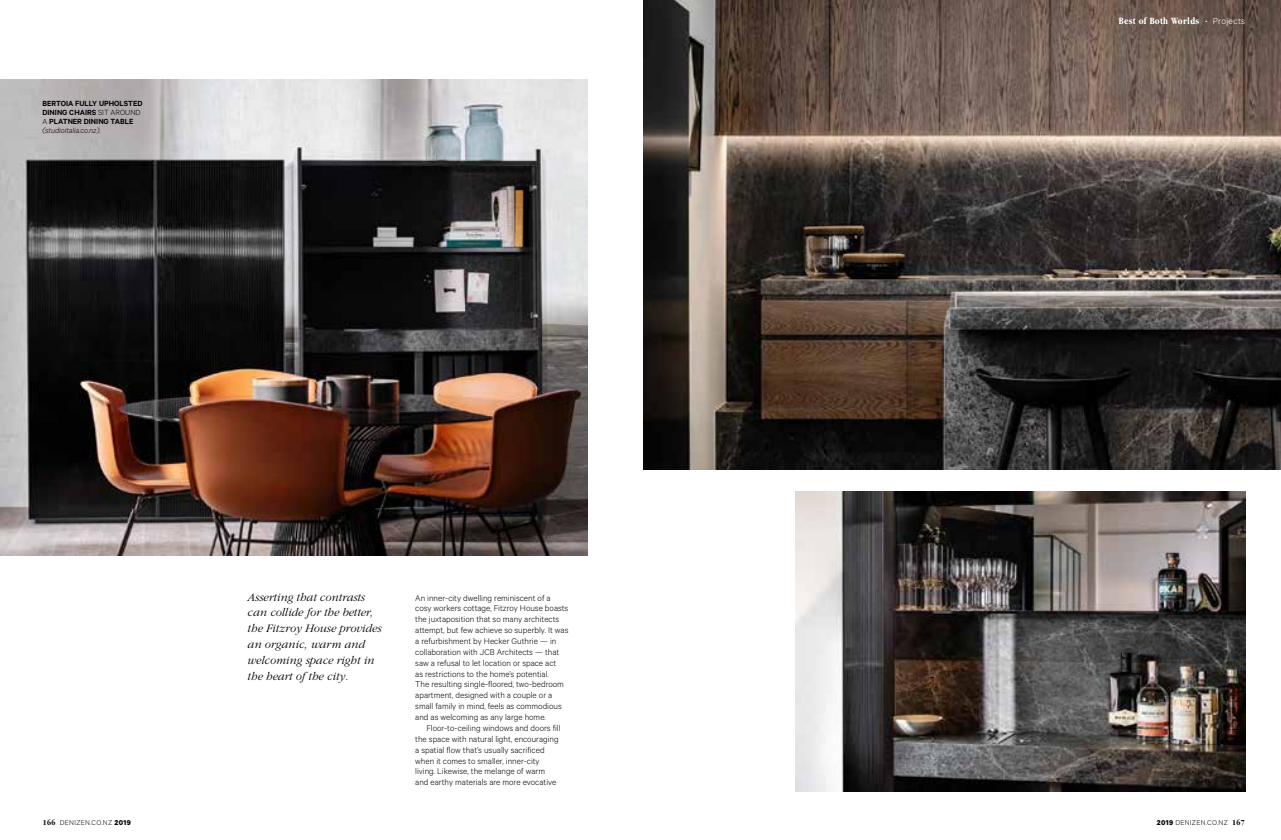
<style>
.page{position:relative;width:1281px;height:840px;background:#fff}
.page>*{position:absolute;margin:0;border:0;box-sizing:border-box;transform-origin:0 0}
.t1{font:italic 300 11.9px/15.8px "Garamond";color:#000}
.t2{font:700 condensed 9.8px "Garamond";letter-spacing:.03em;color:#fff}
.t3{font:300 9.45px/10.8px "Calibre";color:#000}
.t4{font:600 8.4px/8.9px "Calibre";color:#000}
.t5{font:300 7.88px "Calibre";letter-spacing:.04em;color:#000}
.s1{font-weight:300}
.s2{font-weight:300;font-style:italic}
.s3{font-family:"Calibre";font-weight:300;font-stretch:normal}
.s4{font-family:"Garamond";font-weight:700;font-stretch:condensed}
.s5{font-weight:700}
</style>
<div class="page">
<img style="left:0;top:80px;width:588px;height:476px">
<img style="left:644px;top:0;width:637px;height:470px">
<img style="left:796px;top:492px;width:449px;height:299px">
<p class="t4" style="left:42px;top:99px;width:102px">BERTOIA FULLY UPHOLSTED<br>DINING CHAIRS <span class="s1">SIT AROUND<br>A</span> PLATNER DINING TABLE <span class="s2">(studioitalia.co.nz).</span></p>
<p class="t1" style="left:248px;top:589px;width:135px">Asserting that contrasts can collide for the better, the Fitzroy House provides an organic, warm and welcoming space right in the heart of the city.</p>
<p class="t3" style="left:415px;top:592px;width:155px">An inner-city dwelling reminiscent of a cosy workers cottage, Fitzroy House boasts the juxtaposition that so many architects attempt, but few achieve so superbly. It was a refurbishment by Hecker Guthrie — in collaboration with JCB Architects — that saw a refusal to let location or space act<br>as restrictions to the home’s potential.<br>The resulting single-floored, two-bedroom apartment, designed with a couple or a small family in mind, feels as commodious and as welcoming as any large home.</p>
<p class="t3" style="left:415px;top:722px;width:147px;text-indent:11px">Floor-to-ceiling windows and doors fill the space with natural light, encouraging a spatial flow that’s usually sacrificed when it comes to smaller, inner-city living. Likewise, the melange of warm and earthy materials are more evocative</p>
<p class="t2" style="left:1119px;top:16px;width:128px">Best of Both Worlds . <span class="s3">Projects</span></p>
<p class="t5" style="left:43px;top:818px;width:89px"><span class="s4">166</span> DENIZEN.CO.NZ <span class="s5">2019</span></p>
<p class="t5" style="left:1157px;top:818px;width:89px"><span class="s5">2019</span> DENIZEN.CO.NZ <span class="s4">167</span></p>
</div>
